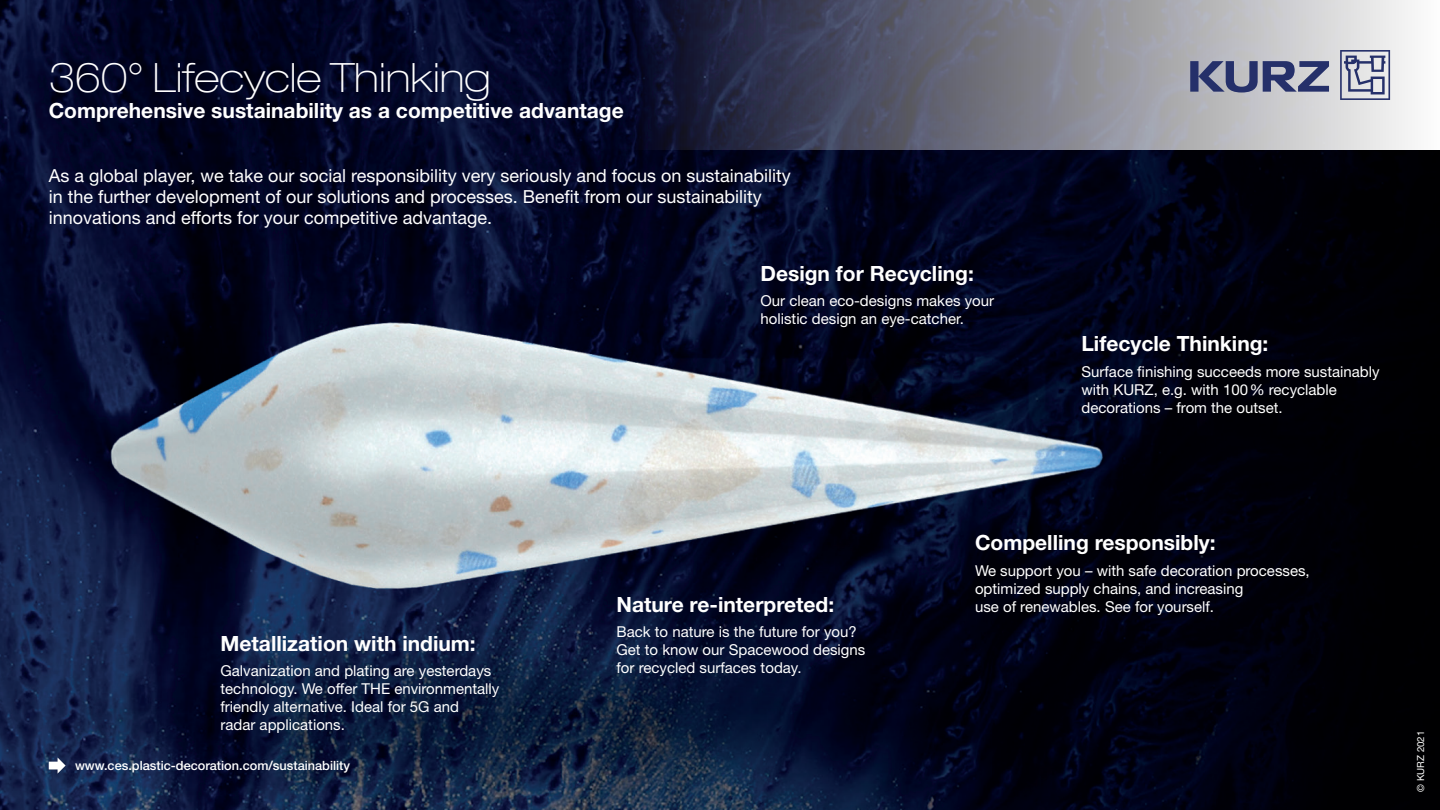
<style>
.page{position:relative;width:1440px;height:810px;background:#fff}
.page>*{position:absolute;margin:0;border:0;box-sizing:border-box;transform-origin:0 0}
.t1{font:100 expanded 40.5px "Helvetica Neue LT Std";color:#fff}
.t2{font:700 21px "Helvetica Neue LT Std";color:#fff}
.t3{font:18px/21px "Helvetica Neue LT Std";color:#fff}
.t4{font:15px/18px "Helvetica Neue LT Std";color:#fff}
.t5{font:500 12.75px "Helvetica Neue LT Std";color:#fff}
.t6{font:9.75px "Helvetica Neue LT Std";color:#fff}
</style>
<div class="page">
<img style="left:0;top:0;width:1440px;height:810px">
<svg style="left:622px;top:0;width:818px;height:150px;background:#797b89"></svg>
<svg style="left:1340px;top:50px;width:50px;height:50px;background:#a0a4b9"></svg>
<svg style="left:1190px;top:61px;width:139px;height:32px;background:#6f7596"></svg>
<svg style="left:49px;top:758px;width:17px;height:16px"></svg>
<h1 class="t1" style="left:49px;top:53px;width:444px">360° Lifecycle Thinking</h1>
<h2 class="t2" style="left:49px;top:98px;width:577px">Comprehensive sustainability as a competitive advantage</h2>
<p class="t3" style="left:49px;top:164px;width:744px">As a global player, we take our social responsibility very seriously and focus on sustainability in the further development of our solutions and processes. Benefit from our sustainability innovations and efforts for your competitive advantage.</p>
<h2 class="t2" style="left:760px;top:260px;width:215px">Design for Recycling:</h2>
<p class="t4" style="left:760px;top:292px;width:235px">Our clean eco-designs makes your holistic design an eye-catcher.</p>
<h2 class="t2" style="left:1082px;top:331px;width:188px">Lifecycle Thinking:</h2>
<p class="t4" style="left:1082px;top:362px;width:300px">Surface finishing succeeds more sustainably with KURZ, e.g. with 100% recyclable decorations – from the outset.</p>
<h2 class="t2" style="left:220px;top:630px;width:257px">Metallization with indium:</h2>
<p class="t4" style="left:220px;top:662px;width:280px">Galvanization and plating are yesterdays technology. We offer THE environmentally friendly alternative. Ideal for 5G and<br>radar applications.</p>
<p class="t5" style="left:75px;top:758px;width:277px">www.ces.plastic-decoration.com/sustainability</p>
<h2 class="t2" style="left:617px;top:591px;width:219px">Nature re-interpreted:</h2>
<p class="t4" style="left:617px;top:623px;width:250px">Back to nature is the future for you?<br>Get to know our Spacewood designs for recycled surfaces today.</p>
<h2 class="t2" style="left:975px;top:530px;width:242px">Compelling responsibly:</h2>
<p class="t4" style="left:975px;top:561px;width:336px">We support you – with safe decoration processes, optimized supply chains, and increasing<br>use of renewables. See for yourself.</p>
<p class="t6" style="left:1415px;top:792px;width:63px;rotate:-90deg">© KURZ 2021</p>
</div>
